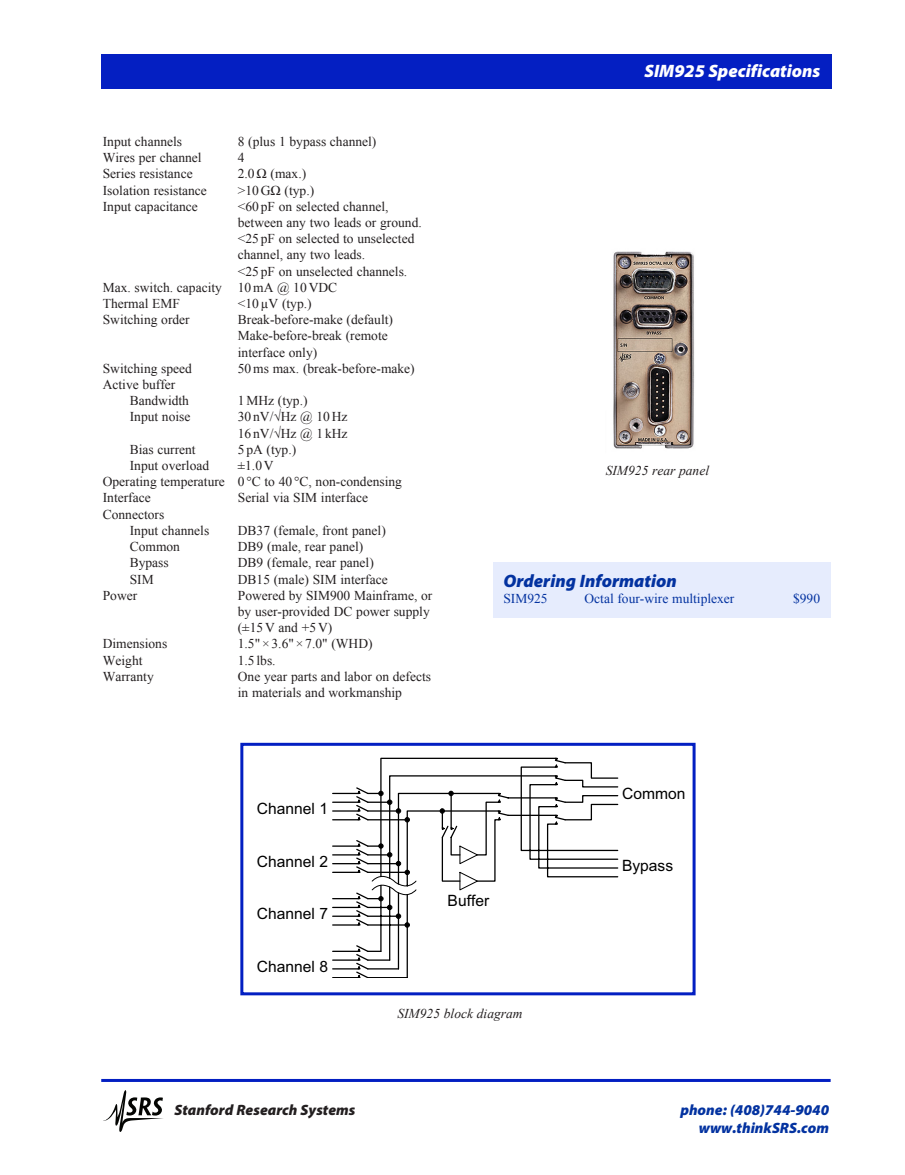
<style>
.page{position:relative;width:905px;height:1175px;background:#fff}
.page>*{position:absolute;margin:0;border:0;box-sizing:border-box;transform-origin:0 0}
.t1{font:italic 900 18px "Myriad Pro";color:#fff}
.t2{font:italic 900 18px "Myriad Pro";color:#0332a0}
.t3{font:15.6px "Arial";letter-spacing:-.005em;color:#000}
.t4{font:italic 900 15px/18px "Myriad Pro";color:#0332a0;text-align:right}
.t5{font:italic 900 15px "Myriad Pro";color:#231f20}
.t6{font:13.5px/16.2px "Times New Roman";color:#231f20}
.t7{font:13.5px "Times New Roman";color:#0332a0}
.t8{font:italic 13.5px "Times New Roman";color:#231f20}
</style>
<div class="page">
<svg style="left:101px;top:1078px;width:729px;height:4px"></svg>
<svg style="left:103px;top:1090px;width:60px;height:41px"></svg>
<div style="left:101px;top:54px;width:730px;height:35px;background:#041fc2"></div>
<div style="left:493px;top:562px;width:337px;height:56px;background:#e6ecfd"></div>
<svg style="left:332px;top:757px;width:287px;height:221px"></svg>
<div style="left:240px;top:743px;width:455px;height:252px;border:3px solid #031fc2"></div>
<img style="left:613px;top:251px;width:81px;height:198px">
<p class="t6" style="left:103px;top:133px;width:81px">Input channels</p>
<p class="t6" style="left:238px;top:133px;width:140px">8 (plus 1 bypass channel)</p>
<p class="t6" style="left:103px;top:149px;width:100px">Wires per channel</p>
<p class="t6" style="left:238px;top:149px;width:8px">4</p>
<p class="t6" style="left:103px;top:165px;width:91px">Series resistance</p>
<p class="t6" style="left:238px;top:165px;width:70px">2.0Ω (max.)</p>
<p class="t6" style="left:103px;top:182px;width:106px">Isolation resistance</p>
<p class="t6" style="left:238px;top:182px;width:78px">&gt;10GΩ (typ.)</p>
<p class="t6" style="left:103px;top:198px;width:97px">Input capacitance</p>
<p class="t6" style="left:238px;top:198px;width:152px">&lt;60 pF on selected channel,</p>
<p class="t6" style="left:238px;top:214px;width:185px">between any two leads or ground.</p>
<p class="t6" style="left:238px;top:230px;width:178px">&lt;25 pF on selected to unselected</p>
<p class="t6" style="left:238px;top:246px;width:129px">channel, any two leads.</p>
<p class="t6" style="left:238px;top:263px;width:171px">&lt;25 pF on unselected channels.</p>
<p class="t6" style="left:103px;top:279px;width:236px">Max. switch. capacity 10mA @ 10VDC</p>
<p class="t6" style="left:103px;top:295px;width:79px">Thermal EMF</p>
<p class="t6" style="left:238px;top:295px;width:75px">&lt;10µV (typ.)</p>
<p class="t6" style="left:103px;top:311px;width:88px">Switching order</p>
<p class="t6" style="left:238px;top:311px;width:157px">Break-before-make (default)<br>Make-before-break (remote interface only)</p>
<p class="t6" style="left:103px;top:360px;width:91px">Switching speed</p>
<p class="t6" style="left:238px;top:360px;width:178px">50ms max. (break-before-make)</p>
<p class="t6" style="left:130px;top:376px;width:61px;text-indent:-27px">Active buffer<br>Bandwidth</p>
<p class="t6" style="left:238px;top:392px;width:71px">1MHz (typ.)</p>
<p class="t6" style="left:130px;top:408px;width:62px">Input noise</p>
<p class="t6" style="left:238px;top:408px;width:111px">30 nV/√Hz @ 10Hz<br>16 nV/√Hz @ 1 kHz</p>
<p class="t6" style="left:130px;top:441px;width:67px">Bias current</p>
<p class="t6" style="left:238px;top:441px;width:60px">5 pA (typ.)</p>
<p class="t6" style="left:130px;top:457px;width:81px">Input overload</p>
<p class="t6" style="left:103px;top:457px;width:301px;text-indent:135px">±1.0V<br>Operating temperature 0 °C to 40 °C, non-condensing<br>Interface</p>
<p class="t6" style="left:238px;top:489px;width:132px">Serial via SIM interface</p>
<p class="t6" style="left:130px;top:506px;width:81px;text-indent:-27px">Connectors<br>Input channels</p>
<p class="t6" style="left:238px;top:522px;width:149px">DB37 (female, front panel)</p>
<p class="t6" style="left:130px;top:538px;width:52px">Common</p>
<p class="t6" style="left:238px;top:538px;width:127px">DB9 (male, rear panel)</p>
<p class="t6" style="left:130px;top:554px;width:41px">Bypass</p>
<p class="t6" style="left:238px;top:554px;width:137px">DB9 (female, rear panel)</p>
<p class="t6" style="left:130px;top:570px;width:26px">SIM</p>
<p class="t6" style="left:238px;top:570px;width:151px">DB15 (male) SIM interface</p>
<p class="t6" style="left:103px;top:587px;width:36px">Power</p>
<p class="t6" style="left:238px;top:587px;width:196px">Powered by SIM900 Mainframe, or by user-provided DC power supply (±15V and +5V)</p>
<p class="t6" style="left:103px;top:635px;width:66px">Dimensions</p>
<p class="t6" style="left:238px;top:635px;width:136px">1.5"×3.6"×7.0" (WHD)</p>
<p class="t6" style="left:103px;top:651px;width:41px">Weight</p>
<p class="t6" style="left:238px;top:651px;width:39px">1.5 lbs.</p>
<p class="t6" style="left:103px;top:668px;width:52px">Warranty</p>
<p class="t6" style="left:238px;top:668px;width:195px">One year parts and labor on defects in materials and workmanship</p>
<h1 class="t1" style="left:644px;top:61px;width:177px">SIM925 Specifications</h1>
<p class="t8" style="left:605px;top:461px;width:105px">SIM925 rear panel</p>
<h1 class="t2" style="left:503px;top:570px;width:175px">Ordering Information</h1>
<p class="t7" style="left:503px;top:589px;width:46px">SIM925</p>
<p class="t7" style="left:584px;top:589px;width:151px">Octal four-wire multiplexer</p>
<p class="t7" style="left:793px;top:589px;width:28px">$990</p>
<p class="t3" style="left:257px;top:798px;width:73px">Channel 1</p>
<p class="t3" style="left:257px;top:851px;width:73px">Channel 2</p>
<p class="t3" style="left:257px;top:903px;width:73px">Channel 7</p>
<p class="t3" style="left:257px;top:956px;width:73px">Channel 8</p>
<p class="t3" style="left:447px;top:890px;width:43px">Buffer</p>
<p class="t3" style="left:622px;top:783px;width:65px">Common</p>
<p class="t3" style="left:622px;top:855px;width:53px">Bypass</p>
<p class="t5" style="left:174px;top:1101px;width:182px">Stanford Research Systems</p>
<p class="t8" style="left:397px;top:1003px;width:127px">SIM925 block diagram</p>
<p class="t4" style="left:680px;top:1101px;width:150px">phone: (408)744-9040 www.thinkSRS.com</p>
</div>
